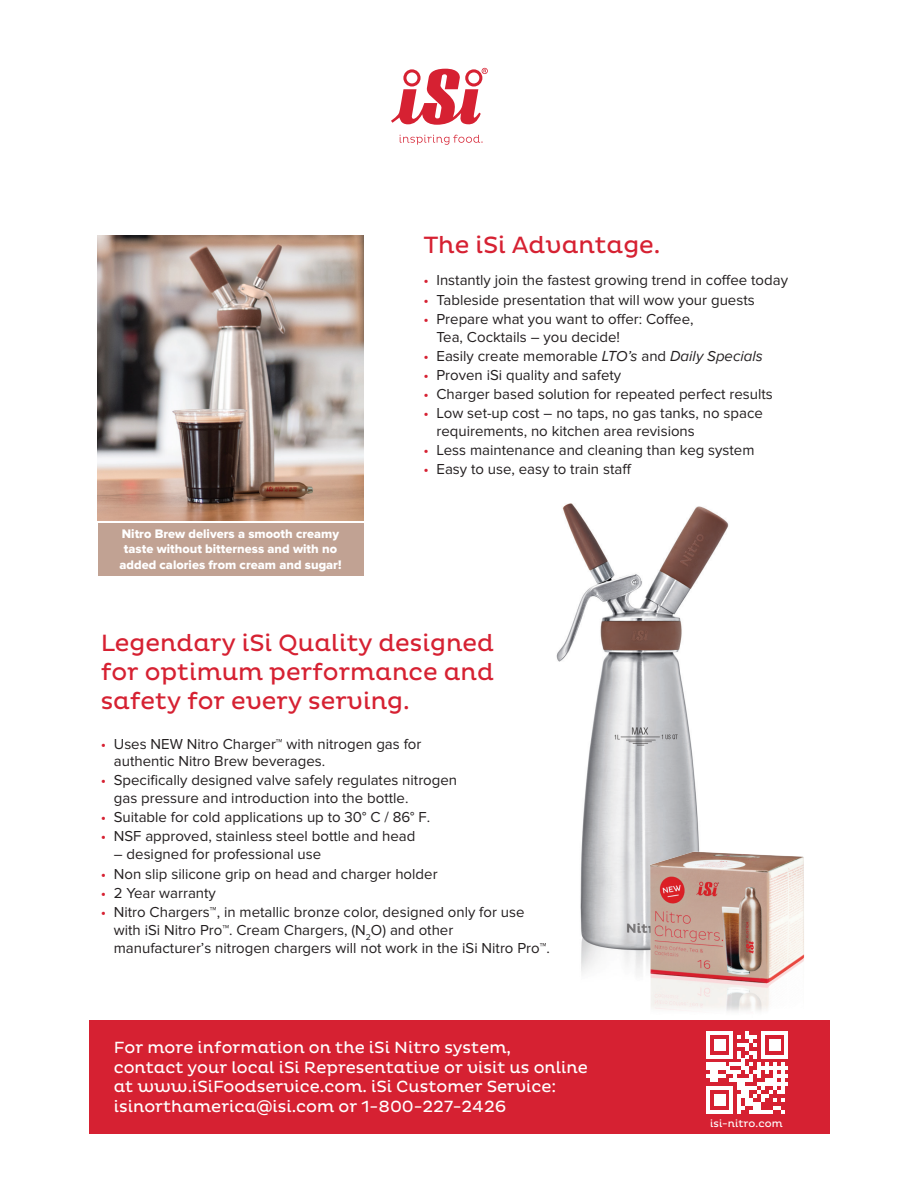
<style>
.page{position:relative;width:918px;height:1188px;background:#fff}
.page>*{position:absolute;margin:0;border:0;box-sizing:border-box;transform-origin:0 0}
.t1{font:24px/28.8px "Pluto";color:#d62132;text-align:justify}
.t2{font:16.5px/19.8px "Pluto";color:#fff}
.t3{font:15px/18px "Proxima Nova";color:#231f20}
.t4{font:12.75px/15.3px "Proxima Nova Extrabld";color:#fff;text-align:center}
.t5{font:10.5px "Pluto";color:#fff}
.s1{color:#d62132}
.s2{font-style:italic}
</style>
<div class="page">
<img style="left:556px;top:503px;width:173px;height:470px">
<img style="left:650px;top:852px;width:155px;height:160px">
<div style="left:89px;top:1020px;width:740px;height:114px;background:#d62132"></div>
<img style="left:98px;top:235px;width:266px;height:286px">
<svg style="left:391px;top:68px;width:97px;height:57px"></svg>
<svg style="left:400px;top:135px;width:83px;height:10px"></svg>
<div style="left:98px;top:523px;width:266px;height:53px;background:#c1a293"></div>
<svg style="left:706px;top:1031px;width:82px;height:83px"></svg>
<p class="t4" style="left:119px;top:526px;width:224px">Nitro Brew delivers a smooth creamy taste without bitterness and with no added calories from cream and sugar!</p>
<h1 class="t1" style="left:423px;top:231px;width:239px">The iSi Advantage.</h1>
<p class="t3" style="left:423px;top:272px;width:366px"><span class="s1">•</span> Instantly join the fastest growing trend in coffee today</p>
<p class="t3" style="left:423px;top:291px;width:333px"><span class="s1">•</span> Tableside presentation that will wow your guests</p>
<p class="t3" style="left:436px;top:310px;width:259px;text-indent:-13px"><span class="s1">•</span> Prepare what you want to offer: Coffee,<br>Tea, Cocktails – you decide!</p>
<p class="t3" style="left:423px;top:347px;width:341px"><span class="s1">•</span> Easily create memorable <span class="s2">LTO’s</span> and <span class="s2">Daily Specials</span></p>
<p class="t3" style="left:423px;top:366px;width:199px"><span class="s1">•</span> Proven iSi quality and safety</p>
<p class="t3" style="left:423px;top:385px;width:351px"><span class="s1">•</span> Charger based solution for repeated perfect results</p>
<p class="t3" style="left:436px;top:404px;width:328px;text-indent:-13px"><span class="s1">•</span> Low set-up cost – no taps, no gas tanks, no space requirements, no kitchen area revisions</p>
<p class="t3" style="left:423px;top:441px;width:333px"><span class="s1">•</span> Less maintenance and cleaning than keg system</p>
<p class="t3" style="left:423px;top:460px;width:210px"><span class="s1">•</span> Easy to use, easy to train staff</p>
<h1 class="t1" style="left:101px;top:629px;width:395px">Legendary iSi Quality designed for optimum performance and safety for every serving.</h1>
<p class="t3" style="left:114px;top:736px;width:309px;line-height:17.1px;text-indent:-13px"><span class="s1">•</span> Uses NEW Nitro Charger™ with nitrogen gas for authentic Nitro Brew beverages.</p>
<p class="t3" style="left:114px;top:772px;width:345px;text-indent:-13px"><span class="s1">•</span> Specifically designed valve safely regulates nitrogen gas pressure and introduction into the bottle.</p>
<p class="t3" style="left:101px;top:809px;width:331px"><span class="s1">•</span> Suitable for cold applications up to 30° C / 86° F.</p>
<p class="t3" style="left:101px;top:828px;width:316px"><span class="s1">•</span> NSF approved, stainless steel bottle and head</p>
<p class="t3" style="left:114px;top:846px;width:209px">– designed for professional use</p>
<p class="t3" style="left:101px;top:865px;width:338px"><span class="s1">•</span> Non slip silicone grip on head and charger holder</p>
<p class="t3" style="left:101px;top:884px;width:117px"><span class="s1">•</span> 2 Year warranty</p>
<p class="t3" style="left:114px;top:903px;width:438px;text-indent:-13px"><span class="s1">•</span> Nitro Chargers™, in metallic bronze color, designed only for use with iSi Nitro Pro™. Cream Chargers, (N<sub>2</sub>O) and other manufacturer’s nitrogen chargers will not work in the iSi Nitro Pro™.</p>
<p class="t2" style="left:114px;top:1038px;width:476px">For more information on the iSi Nitro system,<br>contact your local iSi Representative or visit us online at www.iSiFoodservice.com. iSi Customer Service: isinorthamerica@isi.com or 1-800-227-2426</p>
<p class="t5" style="left:710px;top:1118px;width:74px">isi-nitro.com</p>
</div>
